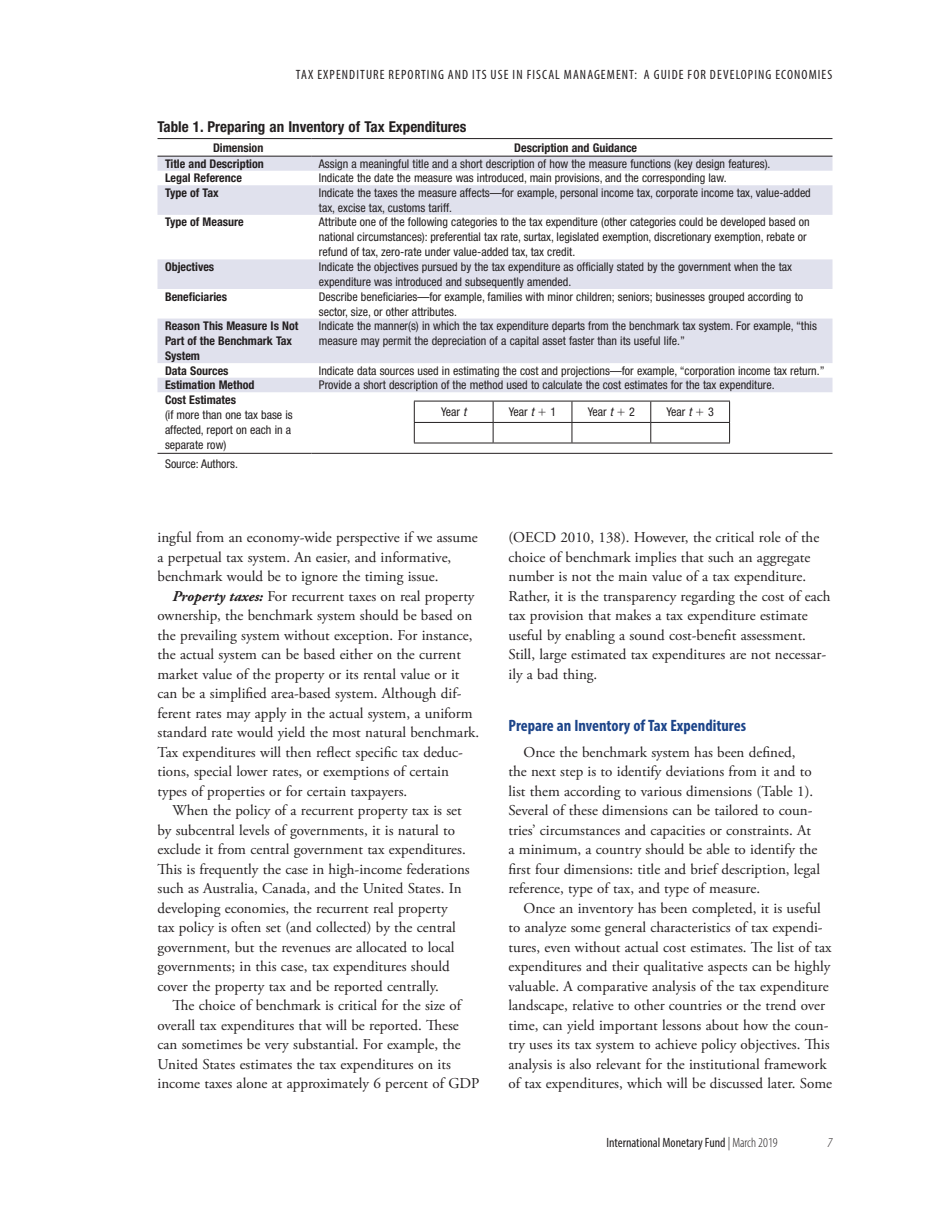
<style>
.page{position:relative;width:945px;height:1215px;background:#fff}
.page>*{position:absolute;margin:0;border:0;box-sizing:border-box;transform-origin:0 0}
.Heading_2{font:700 condensed 16.5px "Myriad Pro";color:#1c4489}
.t1{font:15px/19.5px "Adobe Garamond Pro";color:#231f20}
.Table_Title{font:700 condensed 15px "Helvetica Neue LT Std";color:#231f20}
.rrh{font:condensed 13.5px "Myriad Pro";letter-spacing:.08em;color:#231f20}
.RH_Foot{font:condensed 13.5px "Myriad Pro";color:#231f20}
.t2{font:italic 300 condensed 13.5px "Myriad Pro";color:#231f20}
.Table_Body_Flush{font:condensed 12px/15px "Helvetica Neue LT Std";color:#231f20}
.Table_Body_Flush-2{font:700 condensed 12px/15px "Helvetica Neue LT Std";color:#231f20}
.Table_Column_Head{font:700 condensed 12px "Helvetica Neue LT Std";color:#231f20}
.s1{font-style:italic}
.s2{font-family:"Mathematical Pi One";font-stretch:normal}
.s3{font-weight:700;font-style:italic}
.s4{font-weight:300}
</style>
<div class="page">
<svg style="left:158px;top:157px;width:674px;height:235px;fill:#e0e1ed"></svg>
<hr style="left:158px;top:138px;width:153px;height:1px;background:#231f20">
<hr style="left:311px;top:138px;width:521px;height:1px;background:#231f20">
<hr style="left:158px;top:156px;width:153px;height:1px;background:#231f20">
<hr style="left:311px;top:156px;width:521px;height:1px;background:#231f20">
<hr style="left:158px;top:453px;width:153px;height:1px;background:#231f20">
<hr style="left:311px;top:453px;width:521px;height:1px;background:#231f20">
<hr style="left:414px;top:401px;width:79px;height:1px;background:#231f20">
<hr style="left:493px;top:401px;width:79px;height:1px;background:#231f20">
<hr style="left:572px;top:401px;width:79px;height:1px;background:#231f20">
<hr style="left:651px;top:401px;width:79px;height:1px;background:#231f20">
<hr style="left:414px;top:422px;width:79px;height:1px;background:#231f20">
<svg style="left:414px;top:401px;width:1px;height:42px"></svg>
<hr style="left:493px;top:422px;width:79px;height:1px;background:#231f20">
<svg style="left:493px;top:401px;width:1px;height:42px"></svg>
<hr style="left:572px;top:422px;width:79px;height:1px;background:#231f20">
<svg style="left:572px;top:401px;width:1px;height:42px"></svg>
<hr style="left:651px;top:422px;width:79px;height:1px;background:#231f20">
<svg style="left:650px;top:401px;width:1px;height:42px"></svg>
<svg style="left:729px;top:401px;width:1px;height:42px"></svg>
<hr style="left:414px;top:443px;width:79px;height:1px;background:#231f20">
<hr style="left:493px;top:443px;width:79px;height:1px;background:#231f20">
<hr style="left:572px;top:443px;width:79px;height:1px;background:#231f20">
<hr style="left:651px;top:443px;width:79px;height:1px;background:#231f20">
<p class="rrh" style="left:296px;top:66px;width:41px">TAX EXPENDIT</p>
<p class="rrh" style="left:366px;top:66px;width:36px">URE REPORTIN</p>
<p class="rrh" style="left:438px;top:66px;width:18px">G AND</p>
<p class="rrh" style="left:472px;top:66px;width:67px">ITS USE IN FISCAL</p>
<p class="rrh" style="left:564px;top:66px;width:45px">MANAGEMENT</p>
<p class="rrh" style="left:634px;top:66px;width:102px">: A GUIDE FOR DEVELOPIN</p>
<p class="rrh" style="left:766px;top:66px;width:24px">G ECONOMIES</p>
<p class="Table_Title" style="left:158px;top:118px;width:310px">Table 1. Preparing an Inventory of Tax Expenditures</p>
<p class="Table_Column_Head" style="left:213px;top:140px;width:52px">Dimension</p>
<p class="Table_Column_Head" style="left:514px;top:140px;width:124px">Description and Guidance</p>
<p class="Table_Body_Flush-2" style="left:165px;top:156px;width:100px">Title and Description</p>
<p class="Table_Body_Flush" style="left:319px;top:156px;width:453px">Assign a meaningful title and a short description of how the measure functions (key design features).</p>
<p class="Table_Body_Flush-2" style="left:165px;top:170px;width:78px">Legal Reference</p>
<p class="Table_Body_Flush" style="left:319px;top:170px;width:409px">Indicate the date the measure was introduced, main provisions, and the corresponding law.</p>
<p class="Table_Body_Flush-2" style="left:165px;top:185px;width:55px">Type of Tax</p>
<p class="Table_Body_Flush" style="left:319px;top:185px;width:493px">Indicate the taxes the measure affects—for example, personal income tax, corporate income tax, value-added tax, excise tax, customs tariff.</p>
<p class="Table_Body_Flush-2" style="left:165px;top:215px;width:80px">Type of Measure</p>
<p class="Table_Body_Flush" style="left:319px;top:215px;width:492px">Attribute one of the following categories to the tax expenditure (other categories could be developed based on national circumstances): preferential tax rate, surtax, legislated exemption, discretionary exemption, rebate or refund of tax, zero-rate under value-added tax, tax credit.</p>
<p class="Table_Body_Flush-2" style="left:165px;top:259px;width:51px">Objectives</p>
<p class="Table_Body_Flush" style="left:319px;top:259px;width:475px">Indicate the objectives pursued by the tax expenditure as officially stated by the government when the tax expenditure was introduced and subsequently amended.</p>
<p class="Table_Body_Flush-2" style="left:165px;top:289px;width:64px">Beneficiaries</p>
<p class="Table_Body_Flush" style="left:319px;top:289px;width:486px">Describe beneficiaries—for example, families with minor children; seniors; businesses grouped according to sector, size, or other attributes.</p>
<p class="Table_Body_Flush-2" style="left:165px;top:318px;width:135px">Reason This Measure Is Not<br>Part of the Benchmark Tax<br>System</p>
<p class="Table_Body_Flush" style="left:319px;top:318px;width:500px">Indicate the manner(s) in which the tax expenditure departs from the benchmark tax system. For example, “this measure may permit the depreciation of a capital asset faster than its useful life.”</p>
<p class="Table_Body_Flush-2" style="left:165px;top:363px;width:65px">Data Sources</p>
<p class="Table_Body_Flush" style="left:319px;top:363px;width:507px">Indicate data sources used in estimating the cost and projections—for example, “corporation income tax return.”</p>
<p class="Table_Body_Flush-2" style="left:165px;top:377px;width:91px">Estimation Method</p>
<p class="Table_Body_Flush" style="left:319px;top:377px;width:457px">Provide a short description of the method used to calculate the cost estimates for the tax expenditure.</p>
<p class="Table_Body_Flush-2" style="left:165px;top:392px;width:73px">Cost Estimates</p>
<p class="Table_Body_Flush" style="left:165px;top:407px;width:129px">(if more than one tax base is affected, report on each in a separate row)</p>
<p class="Table_Body_Flush" style="left:441px;top:404px;width:27px">Year <span class="s1">t</span></p>
<p class="Table_Body_Flush" style="left:509px;top:405px;width:49px">Year <span class="s1">t</span> <span class="s2">1</span> 1</p>
<p class="Table_Body_Flush" style="left:588px;top:405px;width:49px">Year <span class="s1">t</span> <span class="s2">1</span> 2</p>
<p class="Table_Body_Flush" style="left:667px;top:405px;width:49px">Year <span class="s1">t</span> <span class="s2">1</span> 3</p>
<p class="Table_Body_Flush" style="left:165px;top:456px;width:74px">Source: Authors.</p>
<p class="t1" style="left:158px;top:528px;width:322px">ingful from an economy-wide perspective if we assume a perpetual tax system. An easier, and informative, benchmark would be to ignore the timing issue.</p>
<p class="t1" style="left:158px;top:587px;width:323px;text-indent:15px"><span class="s3">Property taxes:</span> For recurrent taxes on real property ownership, the benchmark system should be based on the prevailing system without exception. For instance, the actual system can be based either on the current market value of the property or its rental value or it can be a simplified area-based system. Although dif&shy;ferent rates may apply in the actual system, a uniform standard rate would yield the most natural benchmark.<br>Tax expenditures will then reflect specific tax deduc&shy;tions, special lower rates, or exemptions of certain types of properties or for certain taxpayers.</p>
<p class="t1" style="left:158px;top:801px;width:314px;text-indent:15px">When the policy of a recurrent property tax is set by subcentral levels of governments, it is natural to exclude it from central government tax expenditures.<br>This is frequently the case in high-income federations such as Australia, Canada, and the United States. In developing economies, the recurrent real property<br>tax policy is often set (and collected) by the central government, but the revenues are allocated to local governments; in this case, tax expenditures should cover the property tax and be reported centrally.</p>
<p class="t1" style="left:158px;top:996px;width:324px;text-indent:15px">The choice of benchmark is critical for the size of overall tax expenditures that will be reported. These can sometimes be very substantial. For example, the United States estimates the tax expenditures on its income taxes alone at approximately 6 percent of GDP</p>
<p class="t1" style="left:508px;top:528px;width:324px">(OECD 2010, 138). However, the critical role of the choice of benchmark implies that such an aggregate number is not the main value of a tax expenditure.<br>Rather, it is the transparency regarding the cost of each tax provision that makes a tax expenditure estimate useful by enabling a sound cost-benefit assessment.<br>Still, large estimated tax expenditures are not necessar&shy;ily a bad thing.</p>
<p class="Heading_2" style="left:508px;top:716px;width:239px">Prepare an Inventory of Tax Expenditures</p>
<p class="t1" style="left:508px;top:743px;width:313px;text-indent:15px">Once the benchmark system has been defined,<br>the next step is to identify deviations from it and to list them according to various dimensions (Table 1).<br>Several of these dimensions can be tailored to coun&shy;tries’ circumstances and capacities or constraints. At a minimum, a country should be able to identify the first four dimensions: title and brief description, legal reference, type of tax, and type of measure.</p>
<p class="t1" style="left:508px;top:899px;width:325px;text-indent:15px">Once an inventory has been completed, it is useful to analyze some general characteristics of tax expendi&shy;tures, even without actual cost estimates. The list of tax expenditures and their qualitative aspects can be highly valuable. A comparative analysis of the tax expenditure landscape, relative to other countries or the trend over time, can yield important lessons about how the coun&shy;try uses its tax system to achieve policy objectives. This analysis is also relevant for the institutional framework of tax expenditures, which will be discussed later. Some</p>
<p class="RH_Foot" style="left:606px;top:1134px;width:173px">INTERNATIONAL MONETARY FUND <span class="s4">| March 2019</span></p>
<p class="t2" style="left:828px;top:1135px;width:6px">7</p>
</div>
